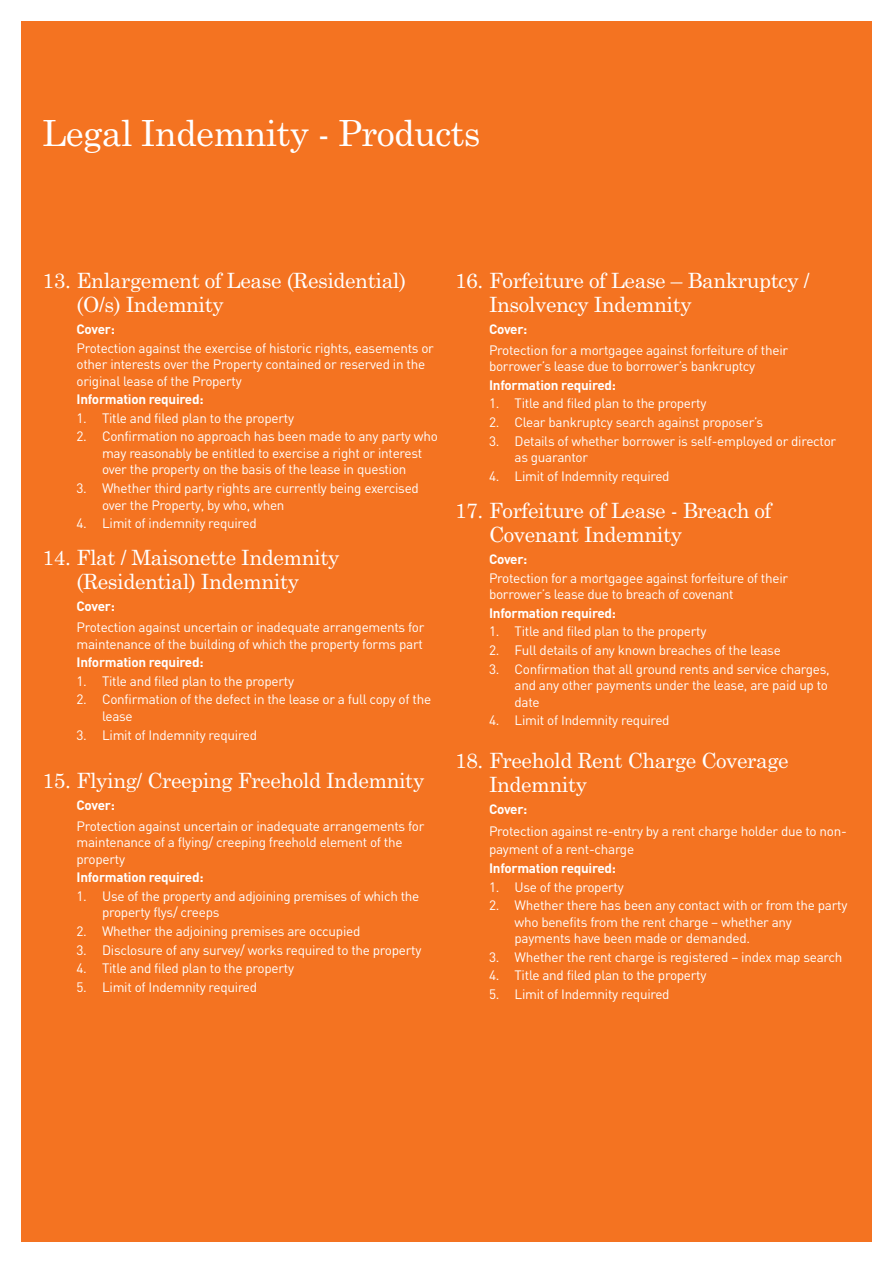
<style>
.page{position:relative;width:893px;height:1263px;background:#fff}
.page>*{position:absolute;margin:0;border:0;box-sizing:border-box;transform-origin:0 0}
.t1{font:36px "Century Schoolbook";letter-spacing:-.02em;color:#fff}
.t2{font:21px/24px "Century Schoolbook";letter-spacing:-.02em;color:#fff}
.t3{font:13.5px/16.5px "DIN";letter-spacing:-.02em;color:#fff}
.t4{font:700 13.5px "DIN";letter-spacing:-.02em;color:#fff}
</style>
<div class="page">
<div style="left:21px;top:21px;width:851px;height:1221px;background:#f47321"></div>
<h1 class="t1" style="left:43px;top:112px;width:440px">Legal Indemnity - Products</h1>
<h2 class="t2" style="left:77px;top:268px;width:331px;text-indent:-34px">13. Enlargement of Lease (Residential) (O/s) Indemnity</h2>
<p class="t4" style="left:77px;top:321px;width:40px">Cover:</p>
<p class="t3" style="left:77px;top:339px;width:359px">Protection against the exercise of historic rights, easements or other interests over the Property contained or reserved in the original lease of the Property</p>
<p class="t4" style="left:77px;top:391px;width:129px">Information required:</p>
<p class="t3" style="left:77px;top:409px;width:219px">1. Title and filed plan to the property</p>
<p class="t3" style="left:102px;top:428px;width:337px;text-indent:-26px">2. Confirmation no approach has been made to any party who may reasonably be entitled to exercise a right or interest over the property on the basis of the lease in question</p>
<p class="t3" style="left:102px;top:480px;width:318px;text-indent:-26px">3. Whether third party rights are currently being exercised over the Property, by who, when</p>
<p class="t3" style="left:77px;top:515px;width:182px">4. Limit of indemnity required</p>
<h2 class="t2" style="left:43px;top:546px;width:298px;text-align:center">14. Flat / Maisonette Indemnity (Residential) Indemnity</h2>
<p class="t4" style="left:77px;top:598px;width:40px">Cover:</p>
<p class="t3" style="left:77px;top:618px;width:349px">Protection against uncertain or inadequate arrangements for maintenance of the building of which the property forms part</p>
<p class="t4" style="left:77px;top:654px;width:129px">Information required:</p>
<p class="t3" style="left:77px;top:672px;width:219px">1. Title and filed plan to the property</p>
<p class="t3" style="left:102px;top:691px;width:331px;text-indent:-26px">2. Confirmation of the defect in the lease or a full copy of the lease</p>
<p class="t3" style="left:77px;top:726px;width:182px">3. Limit of Indemnity required</p>
<h2 class="t2" style="left:43px;top:768px;width:383px">15. Flying/ Creeping Freehold Indemnity</h2>
<p class="t4" style="left:77px;top:797px;width:40px">Cover:</p>
<p class="t3" style="left:77px;top:817px;width:349px">Protection against uncertain or inadequate arrangements for maintenance of a flying/ creeping freehold element of the property</p>
<p class="t4" style="left:77px;top:869px;width:129px">Information required:</p>
<p class="t3" style="left:102px;top:887px;width:319px;text-indent:-26px">1. Use of the property and adjoining premises of which the property flys/ creeps</p>
<p class="t3" style="left:77px;top:922px;width:285px">2. Whether the adjoining premises are occupied</p>
<p class="t3" style="left:77px;top:941px;width:346px">3. Disclosure of any survey/ works required to the property</p>
<p class="t3" style="left:77px;top:960px;width:219px">4. Title and filed plan to the property</p>
<p class="t3" style="left:77px;top:978px;width:182px">5. Limit of Indemnity required</p>
<h2 class="t2" style="left:489px;top:268px;width:322px;text-indent:-34px">16. Forfeiture of Lease – Bankruptcy /<br>Insolvency Indemnity</h2>
<p class="t4" style="left:489px;top:321px;width:40px">Cover:</p>
<p class="t3" style="left:489px;top:341px;width:301px">Protection for a mortgagee against forfeiture of their borrower’s lease due to borrower’s bankruptcy</p>
<p class="t4" style="left:489px;top:377px;width:129px">Information required:</p>
<p class="t3" style="left:489px;top:395px;width:219px">1. Title and filed plan to the property</p>
<p class="t3" style="left:489px;top:414px;width:276px">2. Clear bankruptcy search against proposer’s</p>
<p class="t3" style="left:514px;top:432px;width:323px;text-indent:-26px">3. Details of whether borrower is self-employed or director as guarantor</p>
<p class="t3" style="left:489px;top:467px;width:182px">4. Limit of Indemnity required</p>
<h2 class="t2" style="left:489px;top:498px;width:284px;text-indent:-34px">17. Forfeiture of Lease - Breach of<br>Covenant Indemnity</h2>
<p class="t4" style="left:489px;top:551px;width:40px">Cover:</p>
<p class="t3" style="left:489px;top:569px;width:301px">Protection for a mortgagee against forfeiture of their borrower’s lease due to breach of covenant</p>
<p class="t4" style="left:489px;top:605px;width:129px">Information required:</p>
<p class="t3" style="left:489px;top:623px;width:219px">1. Title and filed plan to the property</p>
<p class="t3" style="left:489px;top:641px;width:293px">2. Full details of any known breaches of the lease</p>
<p class="t3" style="left:514px;top:660px;width:317px;text-indent:-26px">3. Confirmation that all ground rents and service charges, and any other payments under the lease, are paid up to date</p>
<p class="t3" style="left:489px;top:712px;width:182px">4. Limit of Indemnity required</p>
<h2 class="t2" style="left:489px;top:748px;width:301px;text-indent:-34px">18. Freehold Rent Charge Coverage<br>Indemnity</h2>
<p class="t4" style="left:489px;top:801px;width:40px">Cover:</p>
<p class="t3" style="left:489px;top:822px;width:359px;line-height:18px">Protection against re-entry by a rent charge holder due to non&shy;payment of a rent-charge</p>
<p class="t4" style="left:489px;top:860px;width:129px">Information required:</p>
<p class="t3" style="left:489px;top:878px;width:136px">1. Use of the property</p>
<p class="t3" style="left:514px;top:897px;width:334px;text-indent:-26px">2. Whether there has been any contact with or from the party who benefits from the rent charge – whether any payments have been made or demanded.</p>
<p class="t3" style="left:489px;top:948px;width:355px">3. Whether the rent charge is registered – index map search</p>
<p class="t3" style="left:489px;top:967px;width:219px">4. Title and filed plan to the property</p>
<p class="t3" style="left:489px;top:985px;width:182px">5. Limit of Indemnity required</p>
</div>
